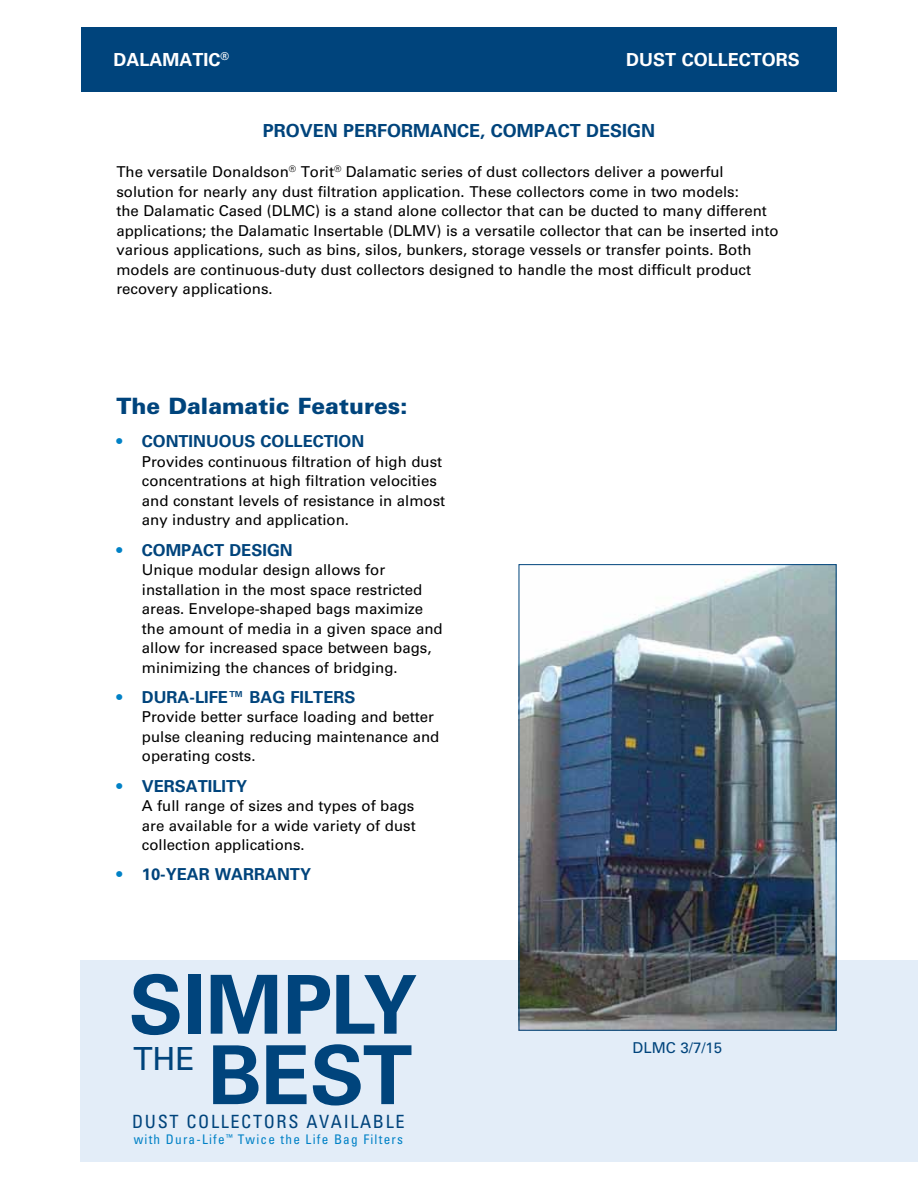
<style>
.page{position:relative;width:918px;height:1188px;background:#fff}
.page>*{position:absolute;margin:0;border:0;box-sizing:border-box;transform-origin:0 0}
.t1{font:700 81.45px "Univers LT Std";letter-spacing:-.01em;color:#00447c}
.t2{font:31.8px "Univers LT Std";color:#00447c}
.t3{font:900 22.5px "Univers LT Std";color:#00447c}
.t4{font:condensed 18.3px "Univers LT Std";letter-spacing:.09em;color:#00447c}
.t5{font:700 18px "Univers LT Std";color:#00447c}
.t6{font:700 18px "Univers LT Std";color:#fff}
.t7{font:700 16.5px "Univers LT Std";color:#00447c}
.t8{font:15px/19.5px "Univers LT Std";color:#000}
.t9{font:15px "Univers LT Std";color:#00447c}
.t10{font:condensed 13.35px "Univers LT Std";letter-spacing:.09em;color:#0081c6}
.s1{color:#0081c6}
</style>
<div class="page">
<div style="left:81px;top:960px;width:837px;height:201px;background:#e3edf8"></div>
<img style="left:521px;top:566px;width:314px;height:463px">
<div style="left:519px;top:564px;width:318px;height:467px;border:1px solid #00447c"></div>
<div style="left:81px;top:27px;width:756px;height:65px;background:#00447c"></div>
<p class="t6" style="left:113px;top:49px;width:117px">DALAMATIC<sup>®</sup></p>
<p class="t6" style="left:626px;top:49px;width:14px">DUST</p>
<p class="t6" style="left:682px;top:49px;width:13px">COLLECTORS</p>
<p class="t5" style="left:263px;top:120px;width:394px">PROVEN PERFORMANCE, COMPACT DESIGN</p>
<p class="t8" style="left:116px;top:162px;width:664px">The versatile Donaldson<sup>®</sup> Torit<sup>®</sup> Dalamatic series of dust collectors deliver a powerful solution for nearly any dust filtration application. These collectors come in two models:<br>the Dalamatic Cased (DLMC) is a stand alone collector that can be ducted to many different applications; the Dalamatic Insertable (DLMV) is a versatile collector that can be inserted into various applications, such as bins, silos, bunkers, storage vessels or transfer points. Both models are continuous-duty dust collectors designed to handle the most difficult product recovery applications.</p>
<h3 class="t3" style="left:116px;top:392px;width:293px">The Dalamatic Features:</h3>
<p class="t7" style="left:116px;top:432px;width:249px"><span class="s1">•</span> CONTINUOUS COLLECTION</p>
<p class="t8" style="left:142px;top:452px;width:305px">Provides continuous filtration of high dust concentrations at high filtration velocities and constant levels of resistance in almost any industry and application.</p>
<p class="t7" style="left:116px;top:540px;width:178px"><span class="s1">•</span> COMPACT DESIGN</p>
<p class="t8" style="left:142px;top:560px;width:302px">Unique modular design allows for installation in the most space restricted areas. Envelope-shaped bags maximize the amount of media in a given space and allow for increased space between bags, minimizing the chances of bridging.</p>
<p class="t7" style="left:116px;top:687px;width:241px"><span class="s1">•</span> D URA-LIFE™ BAG FILTERS</p>
<p class="t8" style="left:142px;top:707px;width:299px">Provide better surface loading and better pulse cleaning reducing maintenance and operating costs.</p>
<p class="t7" style="left:116px;top:776px;width:132px"><span class="s1">•</span> VERSATILITY</p>
<p class="t8" style="left:142px;top:796px;width:275px;text-align:justify">A full range of sizes and types of bags are available for a wide variety of dust collection applications.</p>
<p class="t7" style="left:116px;top:865px;width:196px"><span class="s1">•</span> 10-YEAR WARRANTY</p>
<h1 class="t1" style="left:129px;top:957px;width:290px">SIMPLY</h1>
<h2 class="t2" style="left:133px;top:1040px;width:59px">the</h2>
<h1 class="t1" style="left:208px;top:1028px;width:206px">BEST</h1>
<p class="t4" style="left:132px;top:1110px;width:274px">dust collectors available</p>
<p class="t10" style="left:134px;top:1131px;width:271px">with D ura-Life<sup>™</sup> Twice the Life B ag Filters</p>
<p class="t9" style="left:633px;top:1039px;width:91px">DLMC 3/7/15</p>
</div>
